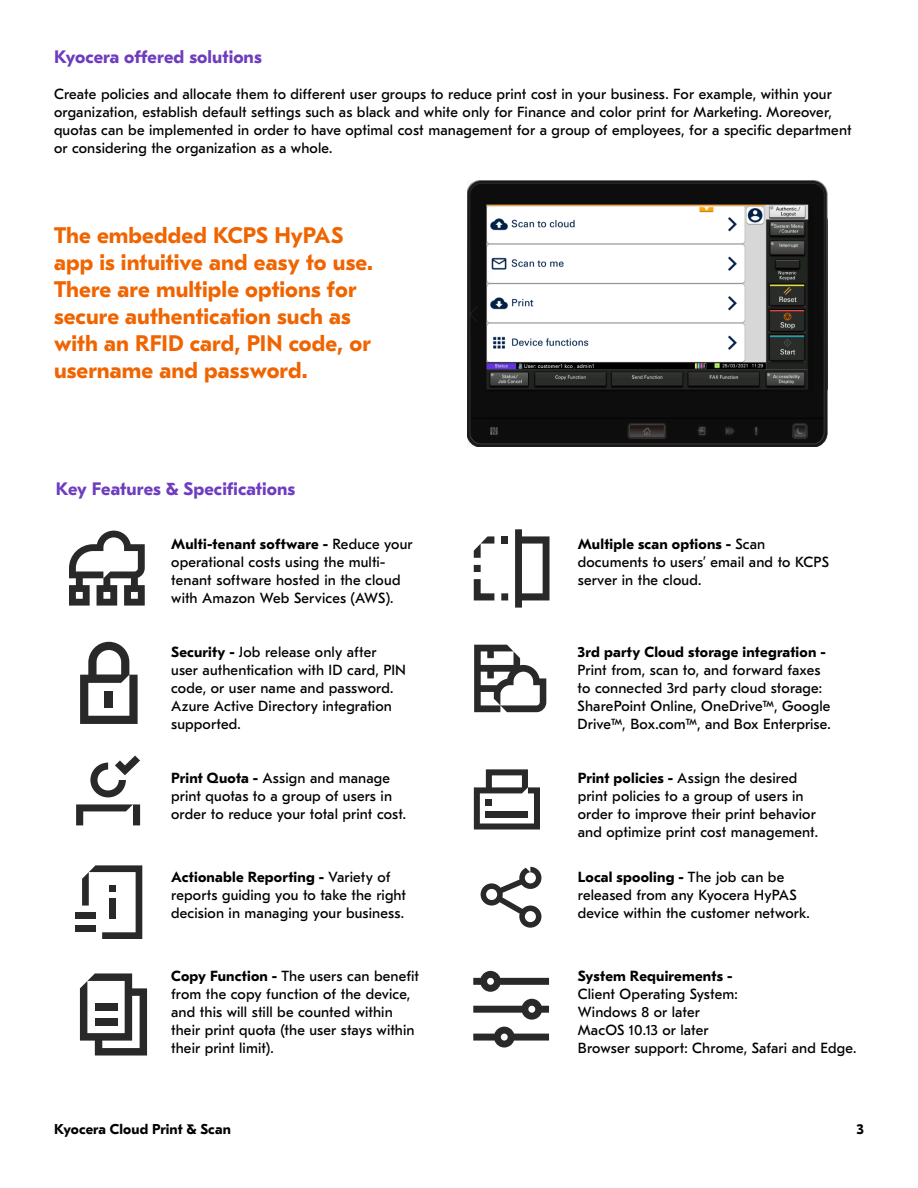
<style>
.page{position:relative;width:918px;height:1188px;background:#fff}
.page>*{position:absolute;margin:0;border:0;box-sizing:border-box;transform-origin:0 0}
.t1{font:700 22.5px/27px "GT Eesti Pro Text";letter-spacing:.005em;color:#f06400}
.t2{font:700 18px "GT Eesti Pro Text";letter-spacing:.005em;color:#6e3cbe}
.t3{font:14.7px/18px "GT Eesti Pro Text";letter-spacing:.01em;color:#000}
.t4{font:700 14.7px "GT Eesti Pro Text";letter-spacing:.015em;color:#000}
.t5{font:700 14.25px "GT Eesti Pro Text";letter-spacing:.005em;color:#000}
.s1{font-weight:700}
</style>
<div class="page">
<img style="left:467px;top:181px;width:361px;height:265px">
<svg style="left:473px;top:971px;width:76px;height:21px"></svg>
<svg style="left:473px;top:999px;width:76px;height:21px"></svg>
<svg style="left:473px;top:1027px;width:76px;height:21px"></svg>
<svg style="left:80px;top:973px;width:67px;height:83px"></svg>
<div style="left:75px;top:912px;width:20px;height:7px;background:#292929"></div>
<div style="left:75px;top:926px;width:20px;height:6px;background:#292929"></div>
<svg style="left:82px;top:865px;width:60px;height:74px"></svg>
<svg style="left:76px;top:804px;width:64px;height:21px"></svg>
<svg style="left:90px;top:756px;width:50px;height:41px"></svg>
<svg style="left:80px;top:642px;width:58px;height:82px"></svg>
<div style="left:105px;top:691px;width:8px;height:17px;background:#292929"></div>
<svg style="left:69px;top:531px;width:76px;height:75px"></svg>
<svg style="left:515px;top:529px;width:35px;height:79px"></svg>
<div style="left:501px;top:536px;width:7px;height:8px;background:#292929"></div>
<div style="left:501px;top:593px;width:7px;height:7px;background:#292929"></div>
<svg style="left:474px;top:536px;width:20px;height:22px"></svg>
<div style="left:474px;top:565px;width:7px;height:7px;background:#292929"></div>
<svg style="left:474px;top:579px;width:20px;height:21px"></svg>
<svg style="left:474px;top:645px;width:72px;height:67px"></svg>
<svg style="left:474px;top:769px;width:66px;height:61px"></svg>
<svg style="left:481px;top:867px;width:60px;height:61px"></svg>
<p class="t2" style="left:54px;top:47px;width:209px">Kyocera offered solutions</p>
<p class="t3" style="left:54px;top:85px;width:799px">Create policies and allocate them to different user groups to reduce print cost in your business. For example, within your organization, establish default settings such as black and white only for Finance and color print for Marketing. Moreover, quotas can be implemented in order to have optimal cost management for a group of employees, for a specific department or considering the organization as a whole.</p>
<h1 class="t1" style="left:54px;top:222px;width:321px">The embedded KCPS HyPAS app is intuitive and easy to use.<br>There are multiple options for secure authentication such as with an RFID card, PIN code, or username and password.</h1>
<p class="t2" style="left:56px;top:479px;width:241px">Key Features &amp; Specifications</p>
<p class="t3" style="left:171px;top:535px;width:243px"><span class="s1">Multi-tenant software -</span> Reduce your operational costs using the multi&shy;tenant software hosted in the cloud with Amazon Web Services (AWS).</p>
<p class="t3" style="left:578px;top:535px;width:253px"><span class="s1">Multiple scan options -</span> Scan documents to users’ email and to KCPS server in the cloud.</p>
<p class="t3" style="left:171px;top:643px;width:236px"><span class="s1">Security -</span> Job release only after user authentication with ID card, PIN code, or user name and password.<br>Azure Active Directory integration supported.</p>
<p class="t3" style="left:171px;top:769px;width:237px"><span class="s1">Print Quota -</span> Assign and manage print quotas to a group of users in order to reduce your total print cost.</p>
<p class="t3" style="left:171px;top:868px;width:237px"><span class="s1">Actionable Reporting -</span> Variety of reports guiding you to take the right decision in managing your business.</p>
<p class="t4" style="left:578px;top:644px;width:250px">3rd party Cloud storage integration -</p>
<p class="t3" style="left:578px;top:661px;width:255px">Print from, scan to, and forward faxes to connected 3rd party cloud storage:<br>SharePoint Online, OneDrive™, Google Drive™, Box.com™, and Box Enterprise.</p>
<p class="t3" style="left:578px;top:769px;width:242px"><span class="s1">Print policies -</span> Assign the desired print policies to a group of users in order to improve their print behavior and optimize print cost management.</p>
<p class="t3" style="left:578px;top:868px;width:234px"><span class="s1">Local spooling -</span> The job can be released from any Kyocera HyPAS device within the customer network.</p>
<p class="t3" style="left:171px;top:967px;width:249px"><span class="s1">Copy Function -</span> The users can benefit from the copy function of the device, and this will still be counted within their print quota (the user stays within their print limit).</p>
<p class="t4" style="left:578px;top:968px;width:156px">System Requirements -</p>
<p class="t3" style="left:578px;top:985px;width:280px">Client Operating System:<br>Windows 8 or later<br>MacOS 10.13 or later<br>Browser support: Chrome, Safari and Edge.</p>
<p class="t5" style="left:54px;top:1121px;width:178px">Kyocera Cloud Print &amp; Scan</p>
<p class="t5" style="left:857px;top:1121px;width:9px">3</p>
</div>
